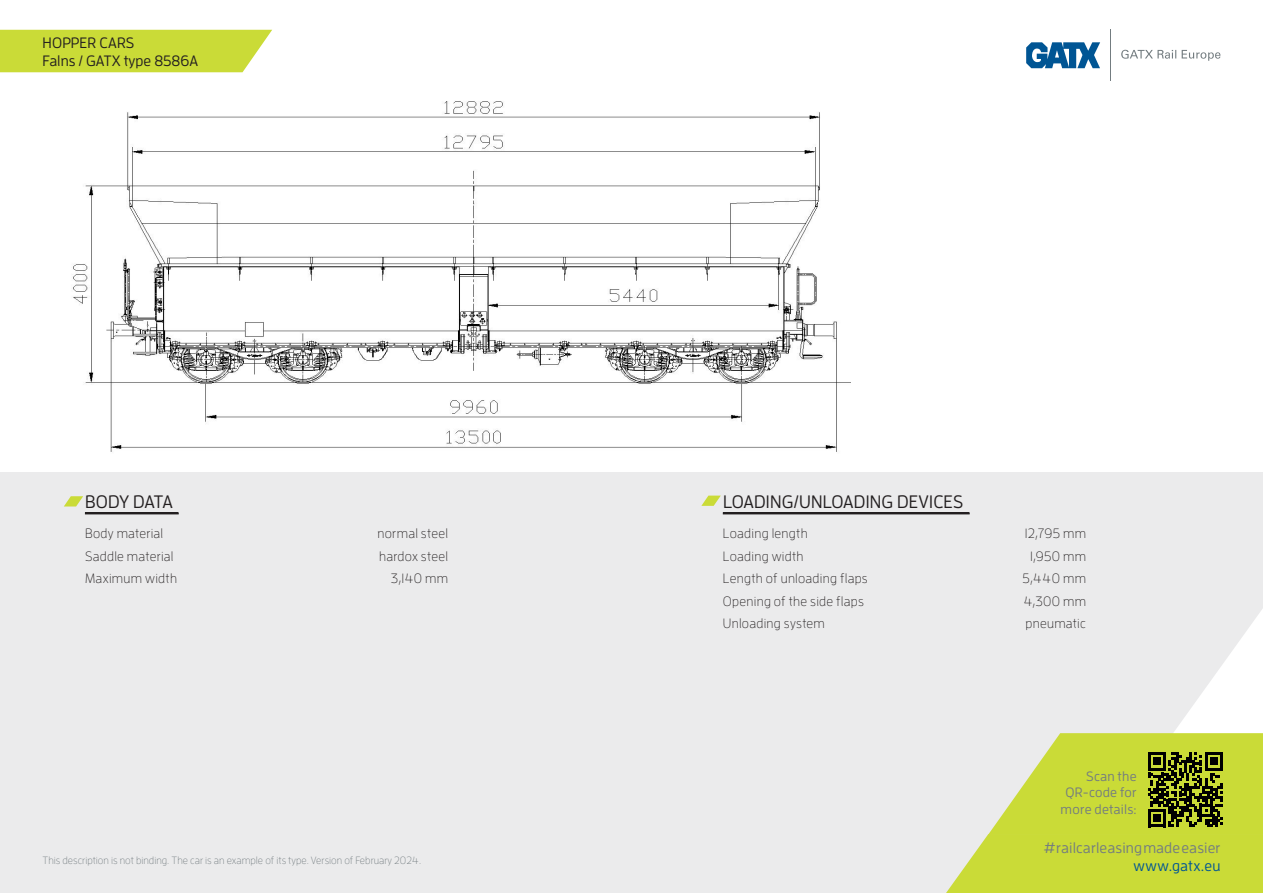
<style>
.page{position:relative;width:1263px;height:893px;background:#fff}
.page>*{position:absolute;margin:0;border:0;box-sizing:border-box;transform-origin:0 0}
.blockheader{font:500 18px "Enzo Pro";letter-spacing:.01em;color:#231f20}
.blockheader-2{font:500 18px "Enzo Pro";letter-spacing:-.035em;color:#231f20}
.blockheader-3{font:500 15px/18px "Enzo Pro";color:#231f20}
.t1{font:500 15px "Enzo Pro";letter-spacing:.01em;color:#737c80}
.body_small{font:500 15px "Enzo Pro";letter-spacing:.025em;color:#005594}
.body{font:300 13.5px "Enzo Pro";letter-spacing:.02em;color:#231f20}
.body_small-2{font:500 13.5px/16.2px "Enzo Pro";letter-spacing:.02em;color:#737c80;text-align:right}
.t2{font:300 10.5px "Enzo Pro";color:#737c80}
</style>
<div class="page">
<div style="left:0;top:472px;width:1263px;height:421px;background:#ebebec"></div>
<img style="left:73px;top:101px;width:777px;height:351px">
<svg style="left:946px;top:733px;width:317px;height:160px;background:#c2cf54"></svg>
<svg style="left:1121px;top:50px;width:99px;height:11px"></svg>
<svg style="left:1026px;top:42px;width:74px;height:26px"></svg>
<hr style="left:1110px;top:30px;width:1px;height:51px;background:#737c80">
<div style="left:0;top:30px;width:272px;height:42px;background:#cadb37"></div>
<div style="left:85px;top:512px;width:94px;height:2px;border:1px solid #231f20"></div>
<svg style="left:64px;top:496px;width:19px;height:10px"></svg>
<div style="left:723px;top:512px;width:246px;height:2px;border:1px solid #231f20"></div>
<svg style="left:701px;top:496px;width:20px;height:10px"></svg>
<p class="blockheader-3" style="left:43px;top:34px;width:157px">HOPPER CARS<br>Falns / GATX type 8586A</p>
<p class="blockheader-2" style="left:85px;top:491px;width:89px">BODY DATA</p>
<p class="blockheader" style="left:723px;top:491px;width:242px">LOADING/UNLOADING DEVICES</p>
<p class="body" style="left:85px;top:525px;width:80px">Body material</p>
<p class="body" style="left:377px;top:525px;width:72px">normal steel</p>
<p class="body" style="left:85px;top:548px;width:90px">Saddle material</p>
<p class="body" style="left:379px;top:548px;width:71px">hardox steel</p>
<p class="body" style="left:85px;top:570px;width:94px">Maximum width</p>
<p class="body" style="left:391px;top:570px;width:59px">3,140 mm</p>
<p class="t2" style="left:43px;top:854px;width:380px">This description is not binding. The car is an example of its type. Version of February 2024.</p>
<p class="body" style="left:723px;top:525px;width:86px">Loading length</p>
<p class="body" style="left:1025px;top:525px;width:63px">12,795 mm</p>
<p class="body" style="left:723px;top:548px;width:82px">Loading width</p>
<p class="body" style="left:1030px;top:548px;width:57px">1,950 mm</p>
<p class="body" style="left:723px;top:570px;width:146px">Length of unloading flaps</p>
<p class="body" style="left:1022px;top:570px;width:65px">5,440 mm</p>
<p class="body" style="left:723px;top:593px;width:142px">Opening of the side flaps</p>
<p class="body" style="left:1023px;top:593px;width:64px">4,300 mm</p>
<p class="body" style="left:723px;top:615px;width:103px">Unloading system</p>
<p class="body" style="left:1025px;top:615px;width:62px">pneumatic</p>
<p class="body_small-2" style="left:1061px;top:768px;width:78px">Scan the<br>QR-code for more details:</p>
<p class="t1" style="left:1043px;top:838px;width:178px">#railcarleasingmadeeasier</p>
<p class="body_small" style="left:1133px;top:856px;width:88px">www.gatx.eu</p>
</div>
